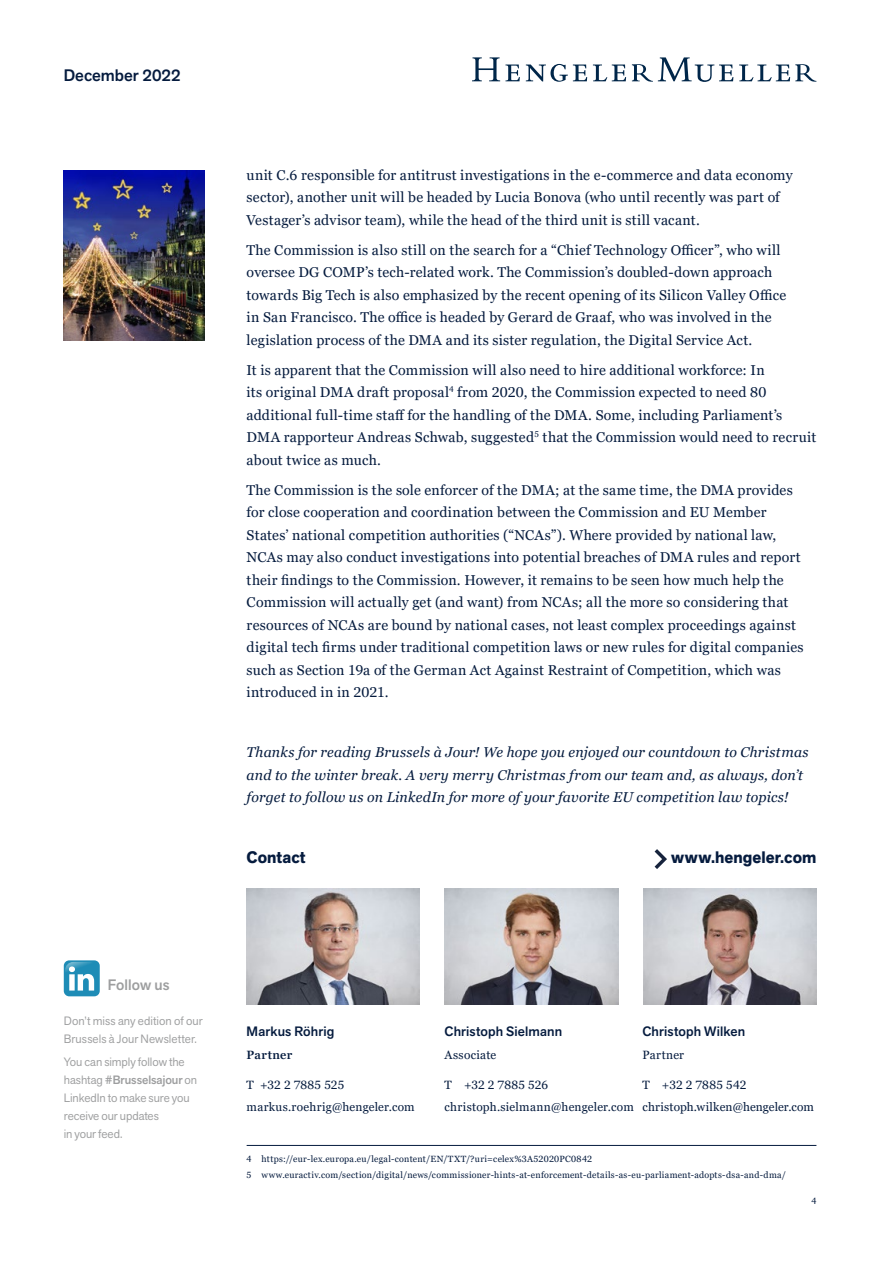
<style>
.page{position:relative;width:893px;height:1263px;background:#fff}
.page>*{position:absolute;margin:0;border:0;box-sizing:border-box;transform-origin:0 0}
.t1{font:700 16.5px "Akzid Grtsk Next";letter-spacing:.005em;color:#051b3e}
.t2{font:500 16.5px "Akzid Grtsk Next";color:#051b3e}
.t3{font:500 15px "Akzid Grtsk Next";letter-spacing:.005em;color:#9d9e9f}
.t4{font:14.25px/22.5px "Georgia Pro";letter-spacing:.02em;color:#051b3e}
.t5{font:italic 14.25px/22.5px "Georgia Pro";letter-spacing:.01em;color:#051b3e}
.t6{font:500 13.5px "Akzid Grtsk Next";letter-spacing:.01em;color:#051b3e}
.t7{font:12px/18px "Akzid Grtsk Next";color:#9d9e9f}
.t8{font:12px/22.5px "Georgia Pro";letter-spacing:.015em;color:#051b3e}
.t9{font:600 12px "Georgia Pro";letter-spacing:.03em;color:#051b3e}
.t10{font:9px/16.2px "Georgia Pro";letter-spacing:.035em;color:#051b3e}
.s1{font-weight:500}
</style>
<div class="page">
<svg style="left:526px;top:64px;width:61px;height:18px"></svg>
<svg style="left:472px;top:57px;width:48px;height:24px"></svg>
<svg style="left:632px;top:57px;width:101px;height:25px"></svg>
<svg style="left:739px;top:64px;width:77px;height:18px"></svg>
<svg style="left:593px;top:65px;width:33px;height:16px"></svg>
<img style="left:64px;top:170px;width:140px;height:170px">
<svg style="left:655px;top:849px;width:12px;height:20px"></svg>
<hr style="left:247px;top:1145px;width:569px;height:1px;background:#051b3e">
<div style="left:64px;top:960px;width:36px;height:36px;background:#1e8cb6;border-radius:5px"></div>
<img style="left:65px;top:962px;width:30px;height:26px">
<svg style="left:69px;top:966px;width:25px;height:24px"></svg>
<img style="left:247px;top:889px;width:173px;height:115px">
<img style="left:445px;top:889px;width:173px;height:115px">
<img style="left:643px;top:889px;width:173px;height:115px">
<p class="t2" style="left:64px;top:65px;width:118px">December 2022</p>
<p class="t4" style="left:247px;top:164px;width:548px">unit C.6 responsible for antitrust investigations in the e-commerce and data economy sector), another unit will be headed by Lucia Bonova (who until recently was part of<br>Vestager’s advisor team), while the head of the third unit is still vacant.</p>
<p class="t4" style="left:247px;top:239px;width:541px">The Commission is also still on the search for a “Chief Technology Officer”, who will oversee DG COMP’s tech-related work. The Commission’s doubled-down approach towards Big Tech is also emphasized by the recent opening of its Silicon Valley Office in San Francisco. The office is headed by Gerard de Graaf, who was involved in the legislation process of the DMA and its sister regulation, the Digital Service Act.</p>
<p class="t4" style="left:247px;top:359px;width:571px">It is apparent that the Commission will also need to hire additional workforce: In<br>its original DMA draft proposal<sup>4</sup> from 2020, the Commission expected to need 80 additional full-time staff for the handling of the DMA. Some, including Parliament’s DMA rapporteur Andreas Schwab, suggested<sup>5</sup> that the Commission would need to recruit about twice as much.</p>
<p class="t4" style="left:247px;top:479px;width:558px">The Commission is the sole enforcer of the DMA; at the same time, the DMA provides for close cooperation and coordination between the Commission and EU Member States’ national competition authorities (“NCAs”). Where provided by national law, NCAs may also conduct investigations into potential breaches of DMA rules and report their findings to the Commission. However, it remains to be seen how much help the Commission will actually get (and want) from NCAs; all the more so considering that resources of NCAs are bound by national cases, not least complex proceedings against digital tech firms under traditional competition laws or new rules for digital companies such as Section 19a of the German Act Against Restraint of Competition, which was introduced in in 2021.</p>
<p class="t5" style="left:247px;top:741px;width:564px">Thanks for reading Brussels à Jour! We hope you enjoyed our countdown to Christmas and to the winter break. A very merry Christmas from our team and, as always, don’t forget to follow us on LinkedIn for more of your favorite EU competition law topics!</p>
<p class="t1" style="left:247px;top:847px;width:60px">Contact</p>
<p class="t1" style="left:671px;top:847px;width:147px">www.hengeler.com</p>
<p class="t3" style="left:108px;top:975px;width:63px">Follow us</p>
<p class="t7" style="left:64px;top:1012px;width:141px">Don’t miss any edition of our<br>Brussels à Jour Newsletter.</p>
<p class="t7" style="left:64px;top:1052px;width:135px">You can simply follow the hashtag <span class="s1">#Brusselsajour</span> on<br>LinkedIn to make sure you receive our updates<br>in your feed.</p>
<p class="t6" style="left:247px;top:1023px;width:89px">Markus Röhrig</p>
<p class="t9" style="left:247px;top:1048px;width:47px">Partner</p>
<p class="t8" style="left:247px;top:1074px;width:170px">T +32 2 7885 525 markus.roehrig@hengeler.com</p>
<p class="t6" style="left:445px;top:1023px;width:119px">Christoph Sielmann</p>
<p class="t8" style="left:445px;top:1044px;width:53px">Associate</p>
<p class="t8" style="left:445px;top:1074px;width:191px">T +32 2 7885 526 christoph.sielmann@hengeler.com</p>
<p class="t6" style="left:642px;top:1023px;width:104px">Christoph Wilken</p>
<p class="t8" style="left:642px;top:1044px;width:43px">Partner</p>
<p class="t8" style="left:642px;top:1074px;width:173px">T +32 2 7885 542 christoph.wilken@hengeler.com</p>
<p class="t10" style="left:247px;top:1151px;width:541px">4 https://eur-lex.europa.eu/legal-content/EN/TXT/?uri=celex%3A52020PC0842<br>5 www.euractiv.com/section/digital/news/commissioner-hints-at-enforcement-details-as-eu-parliament-adopts-dsa-and-dma/</p>
<p class="t10" style="left:811px;top:1193px;width:7px">4</p>
</div>
